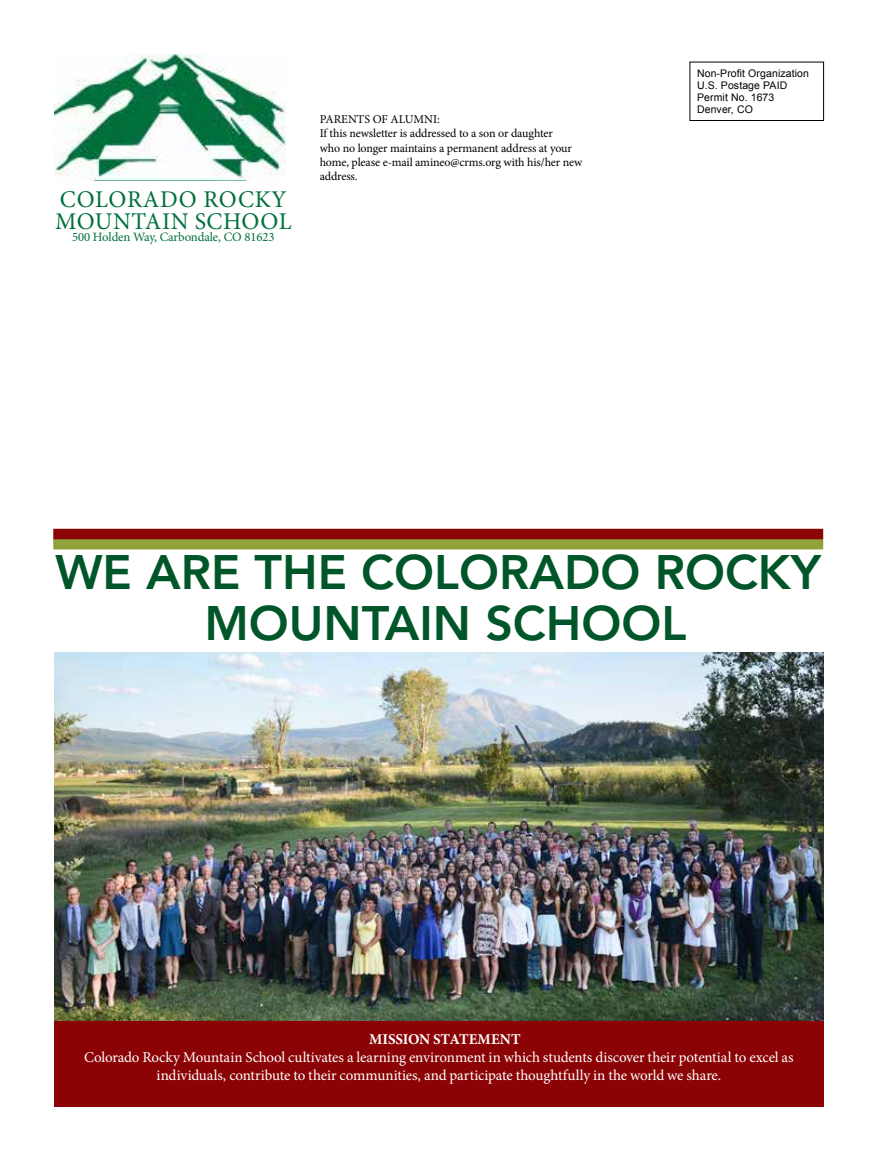
<style>
.page{position:relative;width:878px;height:1161px;background:#fff}
.page>*{position:absolute;margin:0;border:0;box-sizing:border-box;transform-origin:0 0}
.t1{font:800 48px/50.2px "Avenir LT Std";color:#005629;text-align:center}
.t2{font:24px/22.5px "Minion Pro";letter-spacing:.02em;color:#00703c}
.t3{font:15px/18px "Minion Pro";letter-spacing:-.01em;color:#fff;text-align:center}
.t4{font:700 15px "Minion Pro";letter-spacing:-.005em;color:#fff}
.t5{font:12.75px "Minion Pro";letter-spacing:-.01em;color:#00703c}
.t6{font:12px/14.4px "Minion Pro";letter-spacing:-.01em;color:#000}
.t7{font:10.5px/12px "Arial";letter-spacing:.01em;color:#000}
</style>
<div class="page">
<div style="left:54px;top:1020px;width:770px;height:87px;background:#8b0304"></div>
<img style="left:55px;top:54px;width:230px;height:126px">
<div style="left:689px;top:62px;width:135px;height:59px;border:1px solid #000"></div>
<div style="left:53px;top:539px;width:770px;height:10px;background:#91a23d"></div>
<div style="left:53px;top:529px;width:770px;height:10px;background:#8b0304"></div>
<img style="left:55px;top:652px;width:769px;height:368px">
<h2 class="t2" style="left:55px;top:188px;width:238px">COLORADO ROCKY<br>MOUNTAIN SCHOOL</h2>
<p class="t5" style="left:72px;top:229px;width:204px">500 Holden Way, Carbondale, CO 81623</p>
<p class="t6" style="left:319px;top:112px;width:264px">PARENTS OF ALUMNI:<br>If this newsletter is addressed to a son or daughter<br>who no longer maintains a permanent address at your home, please e-mail amineo@crms.org with his/her new address.</p>
<p class="t7" style="left:697px;top:67px;width:113px">Non-Profit Organization<br>U.S. Postage PAID<br>Permit No. 1673<br>Denver, CO</p>
<h1 class="t1" style="left:55px;top:548px;width:767px">WE ARE THE COLORADO ROCKY<br>MOUNTAIN SCHOOL</h1>
<p class="t4" style="left:369px;top:1028px;width:153px">MISSION STATEMENT</p>
<p class="t3" style="left:84px;top:1048px;width:711px">Colorado Rocky Mountain School cultivates a learning environment in which students discover their potential to excel as individuals, contribute to their communities, and participate thoughtfully in the world we share.</p>
</div>
